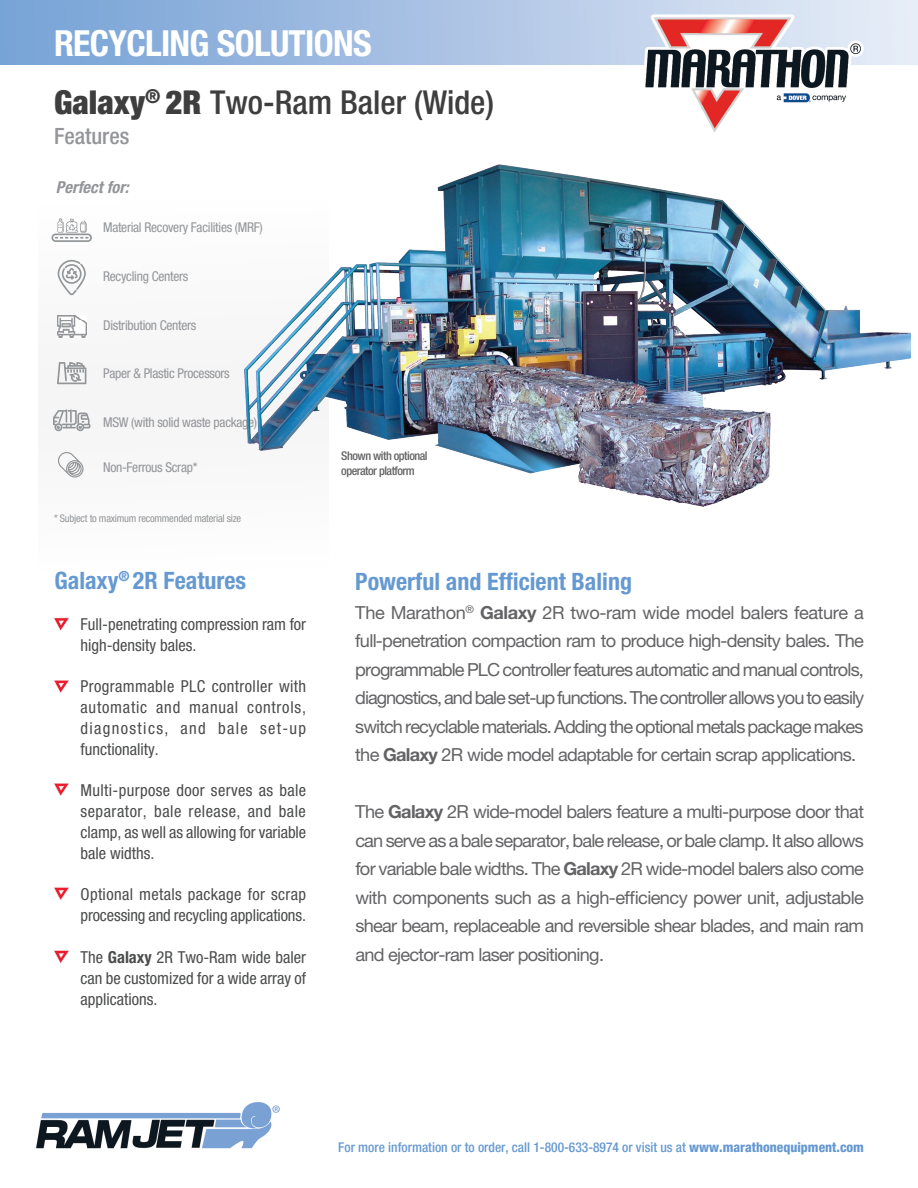
<style>
.page{position:relative;width:918px;height:1188px;background:#fff}
.page>*{position:absolute;margin:0;border:0;box-sizing:border-box;transform-origin:0 0}
.t1{font:36px "Helvetica Neue LT 77 Bd Cn";letter-spacing:-.02em;color:#fff}
.t2{font:33px "Helvetica Neue LT 67 Md Cn";color:#3e3e3f}
.t3{font:24px "Helvetica Neue LT 77 Bd Cn";color:#6599d1}
.t4{font:22.5px "Helvetica Neue LT 67 Md Cn";color:#939598}
.t5{font:18px/28.5px "Helvetica Neue LT 55 Rm";letter-spacing:-.04em;color:#636366;text-align:justify}
.t6{font:16.5px/21px "Helvetica Neue LT 57 Cn";color:#4b4c4d;text-align:justify}
.t7{font:16.5px "Helvetica Neue LT 77 Bd Cn Obl";color:#939598}
.t8{font:13.5px "Helvetica Neue LT 57 Cn";letter-spacing:-.02em;color:#939598}
.t9{font:13.5px "Helvetica Neue LT 67 Md Cn";color:#6699d1}
.t10{font:12px/15px "Helvetica Neue LT 67 Md Cn";letter-spacing:-.04em;color:#636366}
.t11{font:10.5px "Helvetica Neue LT 57 Cn";letter-spacing:-.02em;color:#939598}
.s1{font-family:"Helvetica Neue LT 97 Blk Cn"}
.s2{font-family:"Helvetica Neue LT 77 Bd Cn"}
.s3{font-family:"Helvetica Neue LT 75 Bd"}
.s4{font-family:"Helvetica Neue LT 87 Hv Cn"}
</style>
<div class="page">
<img style="left:0;top:0;width:918px;height:1149px">
<div style="left:38px;top:199px;width:291px;height:372px;background:#f5f5f6"></div>
<svg style="left:58px;top:452px;width:26px;height:26px"></svg>
<svg style="left:51px;top:218px;width:41px;height:24px"></svg>
<svg style="left:58px;top:260px;width:28px;height:35px"></svg>
<img style="left:57px;top:315px;width:29px;height:22px">
<svg style="left:58px;top:337px;width:28px;height:1px"></svg>
<svg style="left:57px;top:362px;width:29px;height:22px"></svg>
<svg style="left:53px;top:409px;width:37px;height:22px"></svg>
<img style="left:229px;top:122px;width:682px;height:416px">
<svg style="left:53px;top:680px;width:17px;height:13px"></svg>
<svg style="left:53px;top:618px;width:17px;height:13px"></svg>
<svg style="left:53px;top:887px;width:17px;height:14px"></svg>
<svg style="left:53px;top:783px;width:17px;height:13px"></svg>
<svg style="left:53px;top:950px;width:17px;height:14px"></svg>
<h1 class="t1" style="left:54px;top:22px;width:319px">RECYCLING SOLUTIONS</h1>
<h2 class="t2" style="left:54px;top:83px;width:442px"><span class="s1">Galaxy</span><sup>®</sup> <span class="s1">2R</span> Two-Ram Baler (Wide)</h2>
<p class="t4" style="left:54px;top:123px;width:77px">Features</p>
<p class="t7" style="left:56px;top:178px;width:74px">Perfect for:</p>
<p class="t8" style="left:103px;top:220px;width:161px">Material Recovery Facilities (MRF)</p>
<p class="t8" style="left:103px;top:268px;width:87px">Recycling Centers</p>
<p class="t8" style="left:103px;top:317px;width:95px">Distribution Centers</p>
<p class="t8" style="left:103px;top:366px;width:128px">Paper &amp; Plastic Processors</p>
<p class="t8" style="left:103px;top:415px;width:156px">MSW (with solid waste package)</p>
<p class="t8" style="left:103px;top:460px;width:96px">Non-Ferrous Scrap*</p>
<p class="t11" style="left:54px;top:512px;width:189px">* Subject to maximum recommended material size</p>
<h3 class="t3" style="left:54px;top:566px;width:193px">Galaxy<sup>®</sup> 2R Features</h3>
<p class="t6" style="left:81px;top:613px;width:227px">Full-penetrating compression ram for high-density bales.</p>
<p class="t6" style="left:81px;top:675px;width:227px">Programmable PLC controller with automatic and manual controls, diagnostics, and bale set-up functionality.</p>
<p class="t6" style="left:81px;top:780px;width:227px">Multi-purpose door serves as bale separator, bale release, and bale clamp, as well as allowing for variable bale widths.</p>
<p class="t6" style="left:81px;top:884px;width:227px">Optional metals package for scrap processing and recycling applications.</p>
<p class="t6" style="left:81px;top:946px;width:227px">The <span class="s2">Galaxy</span> 2R Two-Ram wide baler can be customized for a wide array of applications.</p>
<p class="t10" style="left:341px;top:448px;width:88px">Shown with optional operator platform</p>
<h3 class="t3" style="left:355px;top:567px;width:278px">Powerful and Efficient Baling</h3>
<p class="t5" style="left:355px;top:598px;width:510px">The Marathon<sup>®</sup> <span class="s3">Galaxy</span> 2R two-ram wide model balers feature a full-penetration compaction ram to produce high-density bales. The programmable PLC controller features automatic and manual controls, diagnostics, and bale set-up functions. The controller allows you to easily switch recyclable materials. Adding the optional metals package makes the <span class="s3">Galaxy</span> 2R wide model adaptable for certain scrap applications.</p>
<p class="t5" style="left:355px;top:797px;width:510px">The <span class="s3">Galaxy</span> 2R wide-model balers feature a multi-purpose door that can serve as a bale separator, bale release, or bale clamp. It also allows for variable bale widths. The <span class="s3">Galaxy</span> 2R wide-model balers also come with components such as a high-efficiency power unit, adjustable shear beam, replaceable and reversible shear blades, and main ram and ejector-ram laser positioning.</p>
<p class="t9" style="left:338px;top:1139px;width:527px">For more information or to order, call 1-800-633-8974 or visit us at <span class="s4">www.marathonequipment.com</span></p>
</div>
